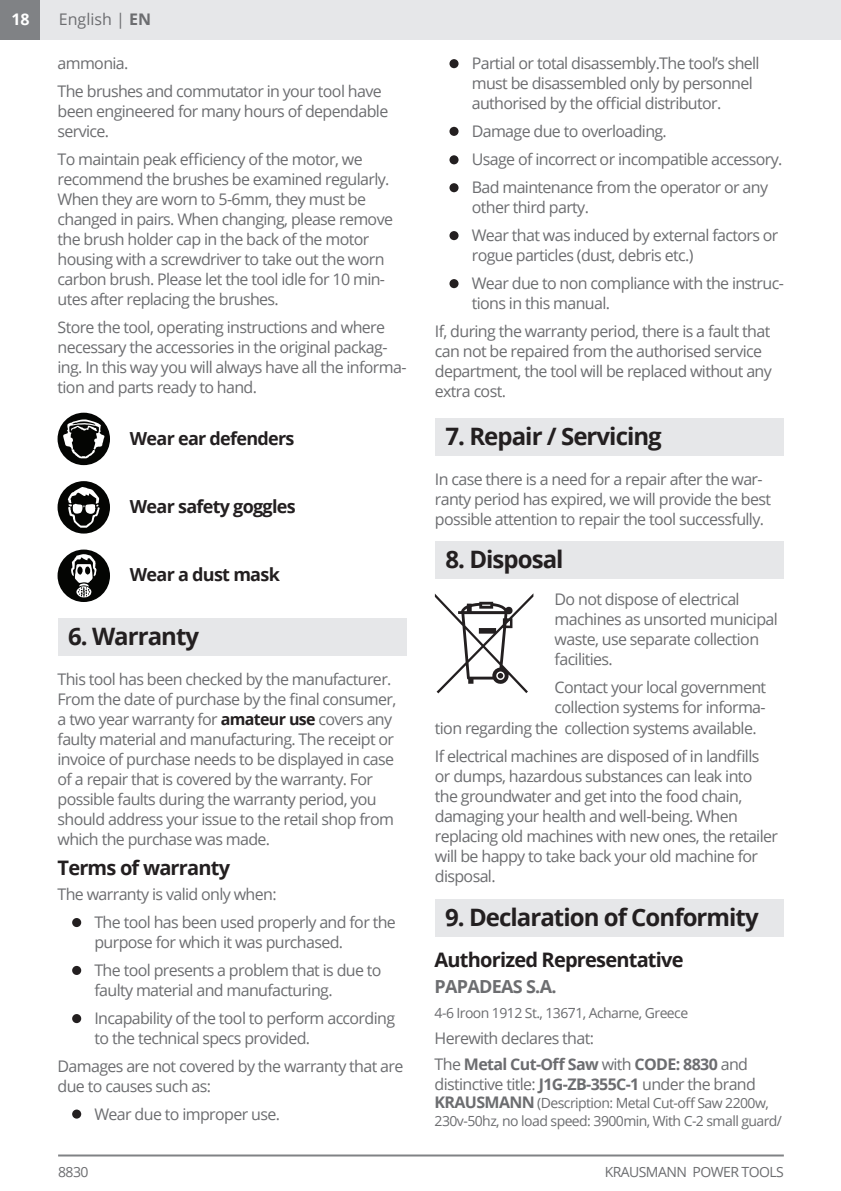
<style>
.page{position:relative;width:841px;height:1191px;background:#fff}
.page>*{position:absolute;margin:0;border:0;box-sizing:border-box;transform-origin:0 0}
.t1{font:700 24px "Open Sans";letter-spacing:-.04em;color:#231f20}
.t2{font:700 20px "Open Sans";letter-spacing:-.04em;color:#231f20}
.t3{font:700 18px "Open Sans";letter-spacing:-.04em;color:#231f20}
.t4{font:700 18px "Open Sans";letter-spacing:-.04em;color:#6c6d70}
.t5{font:16px/20px "Open Sans";letter-spacing:-.04em;color:#6c6d70}
.t6{font:16px "Open Sans";color:#6c6d70}
.t7{font:700 16px "Open Sans";color:#fff}
.t8{font:14px/18px "Open Sans";letter-spacing:-.04em;color:#6c6d70}
.s1{font-weight:700}
.s2{font-weight:700;color:#231f20}
.s3{font-weight:700;font-size:16px}
</style>
<div class="page">
<div style="left:0;top:0;width:40px;height:40px;background:#808285"></div>
<hr style="left:58px;top:1154px;width:725px;height:2px;background:#808285">
<div style="left:40px;top:0;width:800px;height:40px;background:#e6e7e9"></div>
<hr style="left:840px;top:0;width:1px;height:40px;background:#e6e7e9">
<div style="left:58px;top:413px;width:52px;height:52px;background:#040503;border-radius:50%"></div>
<svg style="left:63px;top:419px;width:41px;height:39px"></svg>
<div style="left:58px;top:481px;width:52px;height:52px;background:#040503;border-radius:50%"></div>
<svg style="left:68px;top:486px;width:32px;height:42px"></svg>
<div style="left:58px;top:549px;width:52px;height:53px;background:#040503;border-radius:50%"></div>
<svg style="left:71px;top:554px;width:26px;height:43px"></svg>
<div style="left:58px;top:618px;width:348px;height:38px;background:#e6e7e9"></div>
<div style="left:72px;top:918px;width:9px;height:9px;background:#231f20;border-radius:50%"></div>
<div style="left:72px;top:966px;width:9px;height:9px;background:#231f20;border-radius:50%"></div>
<div style="left:72px;top:1014px;width:9px;height:9px;background:#231f20;border-radius:50%"></div>
<div style="left:72px;top:1109px;width:9px;height:9px;background:#231f20;border-radius:50%"></div>
<div style="left:449px;top:59px;width:9px;height:9px;background:#231f20;border-radius:50%"></div>
<div style="left:435px;top:541px;width:348px;height:38px;background:#e6e7e9"></div>
<div style="left:435px;top:418px;width:348px;height:38px;background:#e6e7e9"></div>
<svg style="left:435px;top:593px;width:98px;height:100px"></svg>
<div style="left:449px;top:127px;width:9px;height:9px;background:#231f20;border-radius:50%"></div>
<div style="left:449px;top:155px;width:9px;height:9px;background:#231f20;border-radius:50%"></div>
<div style="left:449px;top:183px;width:9px;height:9px;background:#231f20;border-radius:50%"></div>
<div style="left:449px;top:231px;width:9px;height:9px;background:#231f20;border-radius:50%"></div>
<div style="left:434px;top:898px;width:349px;height:38px;background:#e6e7e9"></div>
<div style="left:449px;top:279px;width:9px;height:9px;background:#231f20;border-radius:50%"></div>
<p class="t7" style="left:11px;top:8px;width:20px">18</p>
<p class="t6" style="left:59px;top:9px;width:94px">English | <span class="s1">EN</span></p>
<p class="t5" style="left:58px;top:53px;width:72px">ammonia.</p>
<p class="t5" style="left:58px;top:81px;width:332px">The brushes and commutator in your tool have been engineered for many hours of dependable service.</p>
<p class="t5" style="left:58px;top:149px;width:337px">To maintain peak efficiency of the motor, we recommend the brushes be examined regularly.<br>When they are worn to 5-6mm, they must be changed in pairs. When changing, please remove the brush holder cap in the back of the motor housing with a screwdriver to take out the worn carbon brush. Please let the tool idle for 10 min&shy;utes after replacing the brushes.</p>
<p class="t5" style="left:58px;top:317px;width:350px">Store the tool, operating instructions and where necessary the accessories in the original packag&shy;ing. In this way you will always have all the informa&shy;tion and parts ready to hand.</p>
<p class="t3" style="left:130px;top:425px;width:166px">Wear ear defenders</p>
<p class="t3" style="left:130px;top:494px;width:167px">Wear safety goggles</p>
<p class="t3" style="left:130px;top:561px;width:151px">Wear a dust mask</p>
<p class="t1" style="left:68px;top:619px;width:133px">6. Warranty</p>
<p class="t5" style="left:58px;top:668px;width:340px">This tool has been checked by the manufacturer.<br>From the date of purchase by the final consumer, a two year warranty for <span class="s2">amateur use</span> covers any faulty material and manufacturing. The receipt or invoice of purchase needs to be displayed in case of a repair that is covered by the warranty. For possible faults during the warranty period, you should address your issue to the retail shop from which the purchase was made.</p>
<p class="t2" style="left:58px;top:854px;width:174px">Terms of warranty</p>
<p class="t5" style="left:58px;top:883px;width:220px">The warranty is valid only when:</p>
<p class="t5" style="left:94px;top:912px;width:303px">The tool has been used properly and for the purpose for which it was purchased.</p>
<p class="t5" style="left:94px;top:960px;width:288px">The tool presents a problem that is due to faulty material and manufacturing.</p>
<p class="t5" style="left:94px;top:1008px;width:302px">Incapability of the tool to perform according to the technical specs provided.</p>
<p class="t5" style="left:58px;top:1056px;width:347px">Damages are not covered by the warranty that are due to causes such as:</p>
<p class="t5" style="left:94px;top:1104px;width:187px">Wear due to improper use.</p>
<p class="t5" style="left:471px;top:53px;width:289px">Partial or total disassembly.The tool’s shell must be disassembled only by personnel authorised by the official distributor.</p>
<p class="t5" style="left:471px;top:121px;width:196px">Damage due to overloading.</p>
<p class="t5" style="left:471px;top:149px;width:312px">Usage of incorrect or incompatible accessory.</p>
<p class="t5" style="left:471px;top:177px;width:298px">Bad maintenance from the operator or any other third party.</p>
<p class="t5" style="left:471px;top:225px;width:308px">Wear that was induced by external factors or rogue particles (dust, debris etc.)</p>
<p class="t5" style="left:471px;top:273px;width:313px">Wear due to non compliance with the instruc&shy;tions in this manual.</p>
<p class="t5" style="left:435px;top:321px;width:338px">If, during the warranty period, there is a fault that can not be repaired from the authorised service department, the tool will be replaced without any extra cost.</p>
<p class="t1" style="left:445px;top:419px;width:218px">7. Repair / Servicing</p>
<p class="t5" style="left:435px;top:468px;width:337px">In case there is a need for a repair after the war&shy;ranty period has expired, we will provide the best possible attention to repair the tool successfully.</p>
<p class="t1" style="left:445px;top:543px;width:119px">8. Disposal</p>
<p class="t5" style="left:554px;top:589px;width:225px">Do not dispose of electrical machines as unsorted municipal waste, use separate collection facilities.</p>
<p class="t5" style="left:554px;top:677px;width:213px">Contact your local government collection systems for informa-</p>
<p class="t5" style="left:435px;top:717px;width:323px">tion regarding the collection systems available.</p>
<p class="t5" style="left:435px;top:745px;width:344px">If electrical machines are disposed of in landfills or dumps, hazardous substances can leak into the groundwater and get into the food chain, damaging your health and well-being. When replacing old machines with new ones, the retailer will be happy to take back your old machine for disposal.</p>
<p class="t1" style="left:445px;top:900px;width:315px">9. Declaration of Conformity</p>
<p class="t2" style="left:434px;top:945px;width:250px">Authorized Representative</p>
<p class="t4" style="left:434px;top:973px;width:123px">PAPADEAS S.A.</p>
<p class="t8" style="left:434px;top:1003px;width:255px">4-6 Iroon 1912 St., 13671, Acharne, Greece</p>
<p class="t5" style="left:434px;top:1027px;width:161px">Herewith declares that:</p>
<p class="t5" style="left:434px;top:1053px;width:323px">The <span class="s1">Metal Cut-Off Saw</span> with <span class="s1">CODE: 8830</span> and distinctive title: <span class="s1">J1G-ZB-355C-1</span> under the brand</p>
<p class="t8" style="left:434px;top:1093px;width:349px"><span class="s3">KRAUSMANN</span> (Description: Metal Cut-off Saw 2200w,<br>230v-50hz, no load speed: 3900min, With C-2 small guard/</p>
<p class="t8" style="left:58px;top:1162px;width:32px">8830</p>
<p class="t8" style="left:604px;top:1162px;width:181px">KRAUSMANN POWER TOOLS</p>
</div>
